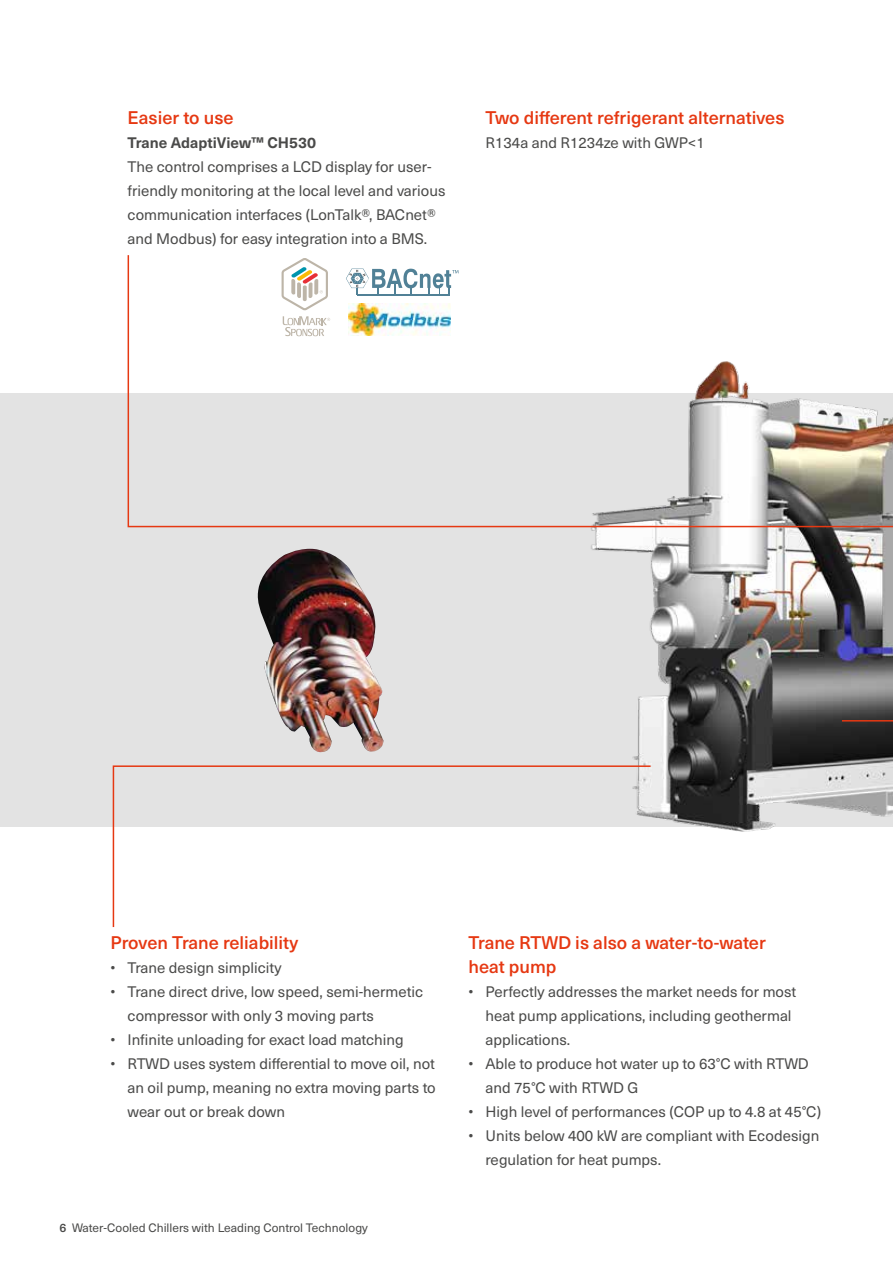
<style>
.page{position:relative;width:893px;height:1263px;background:#fff}
.page>*{position:absolute;margin:0;border:0;box-sizing:border-box;transform-origin:0 0}
.t1{font:500 18px/24px "Neue Haas Unica W1 G";color:#e63812}
.t2{font:15px/24px "Neue Haas Unica W1 G";color:#4a4a49}
.t3{font:700 15px "Neue Haas Unica W1 G";color:#4a4a49}
.t4{font:12px "Neue Haas Unica W1 G";color:#4a4a49}
.s1{font-weight:500}
</style>
<div class="page">
<div style="left:0;top:393px;width:893px;height:434px;background:#e3e3e3"></div>
<img style="left:591px;top:528px;width:302px;height:304px">
<img style="left:257px;top:549px;width:127px;height:204px">
<svg style="left:127px;top:255px;width:766px;height:273px"></svg>
<svg style="left:112px;top:765px;width:540px;height:163px"></svg>
<svg style="left:840px;top:719px;width:53px;height:113px"></svg>
<p class="t1" style="left:128px;top:105px;width:108px">Easier to use</p>
<p class="t3" style="left:128px;top:132px;width:190px">Trane AdaptiView™ CH530</p>
<p class="t2" style="left:128px;top:154px;width:319px">The control comprises a LCD display for user&shy;friendly monitoring at the local level and various communication interfaces (LonTalk®, BACnet® and Modbus) for easy integration into a BMS.</p>
<p class="t1" style="left:485px;top:105px;width:301px">Two different refrigerant alternatives</p>
<p class="t2" style="left:485px;top:130px;width:221px">R134a and R1234ze with GWP&lt;1</p>
<p class="t1" style="left:111px;top:930px;width:189px">Proven Trane reliability</p>
<p class="t2" style="left:111px;top:955px;width:172px">• Trane design simplicity</p>
<p class="t2" style="left:128px;top:979px;width:297px;text-indent:-17px">• Trane direct drive, low speed, semi-hermetic compressor with only 3 moving parts</p>
<p class="t2" style="left:111px;top:1027px;width:295px">• Infinite unloading for exact load matching</p>
<p class="t2" style="left:128px;top:1051px;width:310px;text-align:justify;text-indent:-17px">• RTWD uses system differential to move oil, not an oil pump, meaning no extra moving parts to wear out or break down</p>
<p class="t4" style="left:60px;top:1218px;width:310px"><span class="s1">6</span> Water-Cooled Chillers with Leading Control Technology</p>
<p class="t1" style="left:468px;top:930px;width:299px">Trane RTWD is also a water-to-water heat pump</p>
<p class="t2" style="left:485px;top:979px;width:312px;text-indent:-17px">• Perfectly addresses the market needs for most heat pump applications, including geothermal applications.</p>
<p class="t2" style="left:485px;top:1051px;width:325px;text-indent:-17px">• Able to produce hot water up to 63°C with RTWD and 75°C with RTWD G</p>
<p class="t2" style="left:468px;top:1099px;width:354px">• High level of performances (COP up to 4.8 at 45°C)</p>
<p class="t2" style="left:485px;top:1123px;width:335px;text-indent:-17px">• Units below 400 kW are compliant with Ecodesign regulation for heat pumps.</p>
</div>
